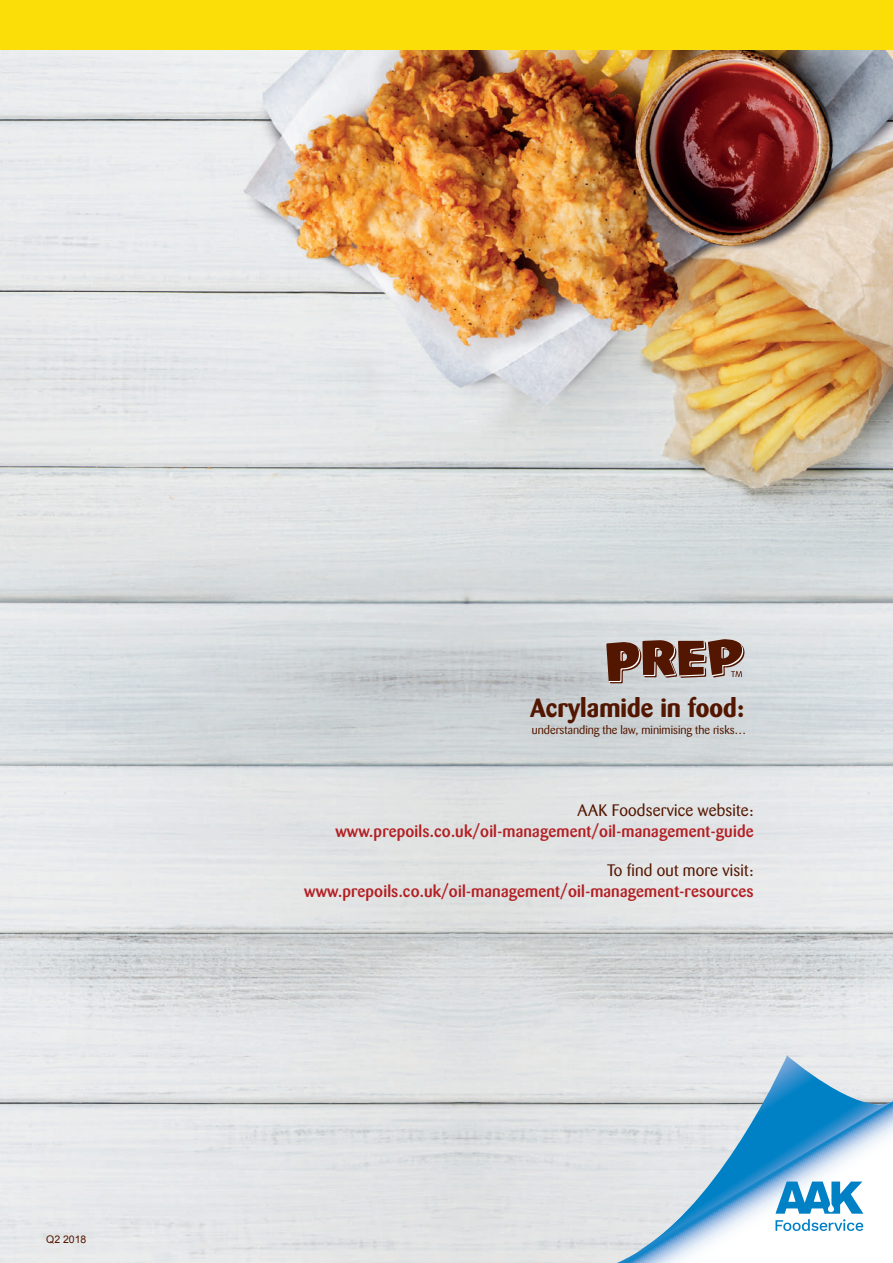
<style>
.page{position:relative;width:893px;height:1263px;background:#fff}
.page>*{position:absolute;margin:0;border:0;box-sizing:border-box;transform-origin:0 0}
.t1{font:700 26.1px "Barmeno";color:#531600}
.t2{font:500 16.5px "Barmeno";letter-spacing:.01em;color:#b31f23}
.t3{font:16.5px "Barmeno";letter-spacing:.01em;color:#531600}
.t4{font:11.7px "Barmeno";color:#531600}
.t5{font:10.5px "Arial";color:#531600}
</style>
<div class="page">
<img style="left:0;top:49px;width:893px;height:1214px">
<svg style="left:606px;top:638px;width:139px;height:45px;background:#8b6a5e"></svg>
<div style="left:0;top:0;width:893px;height:49px;background:#fbdd08"></div>
<svg style="left:617px;top:1064px;width:276px;height:199px"></svg>
<svg style="left:645px;top:1055px;width:248px;height:192px"></svg>
<svg style="left:775px;top:1181px;width:88px;height:50px"></svg>
<p class="t5" style="left:46px;top:1233px;width:42px">Q2 2018</p>
<h1 class="t1" style="left:530px;top:692px;width:216px">Acrylamide in food:</h1>
<p class="t4" style="left:532px;top:724px;width:216px">understanding the law, minimising the risks…</p>
<p class="t3" style="left:578px;top:800px;width:178px">AAK Foodservice website:</p>
<p class="t2" style="left:335px;top:821px;width:420px">www.prepoils.co.uk/oil-management/oil-management-guide</p>
<p class="t3" style="left:607px;top:860px;width:148px">To find out more visit:</p>
<p class="t2" style="left:304px;top:881px;width:451px">www.prepoils.co.uk/oil-management/oil-management-resources</p>
</div>
